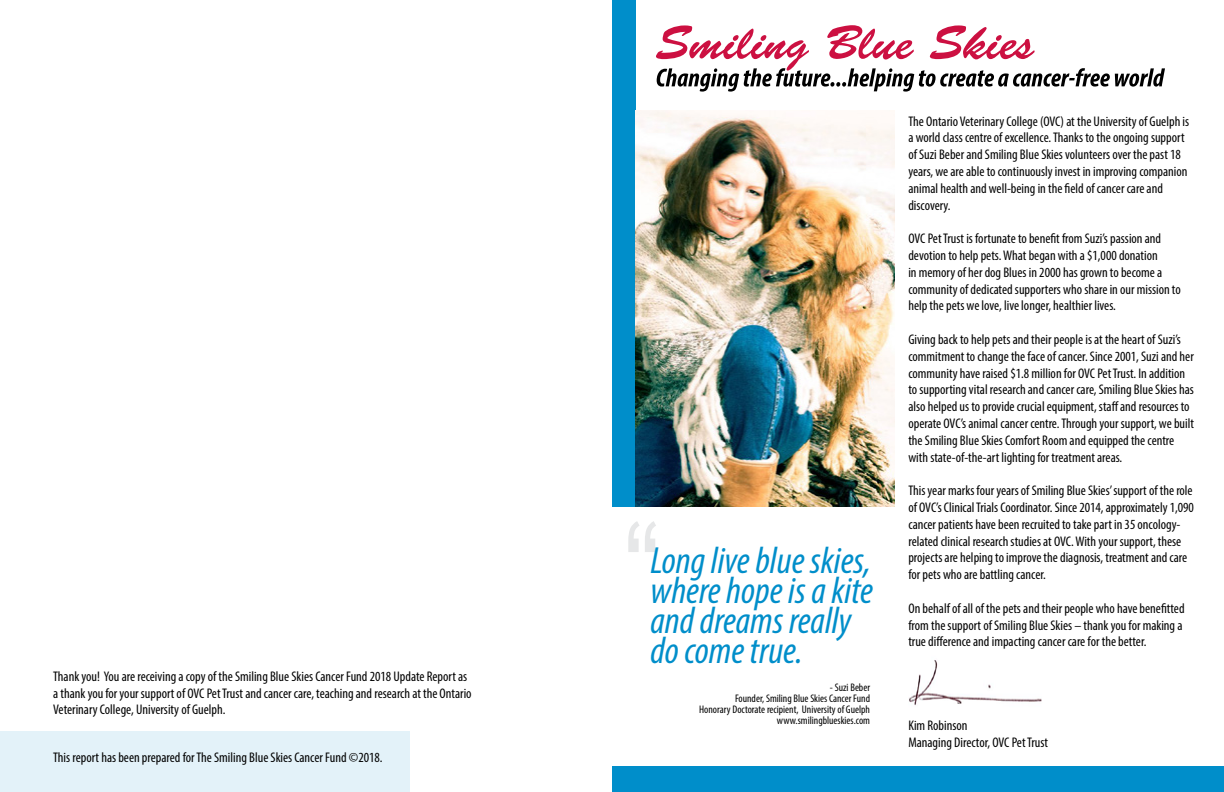
<style>
.page{position:relative;width:1224px;height:792px;background:#fff}
.page>*{position:absolute;margin:0;border:0;box-sizing:border-box;transform-origin:0 0}
.t1{font:italic condensed 38px/30px "Myriad Pro";color:#008eca}
.t2{font:condensed 14px/16.8px "Myriad Pro";color:#000}
.t3{font:condensed 11px "Myriad Pro";color:#000}
</style>
<div class="page">
<img style="left:909px;top:660px;width:133px;height:45px">
<svg style="left:628px;top:521px;width:28px;height:31px"></svg>
<div style="left:612px;top:767px;width:612px;height:25px;background:#008eca"></div>
<svg style="left:656px;top:25px;width:509px;height:67px"></svg>
<div style="left:612px;top:0;width:23px;height:506px;background:#008eca"></div>
<img style="left:635px;top:110px;width:260px;height:396px">
<div style="left:0;top:731px;width:410px;height:61px;background:#e3f2f9"></div>
<p class="t2" style="left:53px;top:668px;width:420px">Thank you! You are receiving a copy of the Smiling Blue Skies Cancer Fund 2018 Update Report as a thank you for your support of OVC Pet Trust and cancer care, teaching and research at the Ontario<br>Veterinary College, University of Guelph.</p>
<p class="t2" style="left:53px;top:749px;width:331px">This report has been prepared for The Smiling Blue Skies Cancer Fund ©2018.</p>
<p class="t1" style="left:650px;top:545px;width:224px">Long live blue skies, where hope is a kite and dreams really do come true.</p>
<p class="t3" style="left:830px;top:681px;width:42px">- Suzi Beber</p>
<p class="t3" style="left:735px;top:692px;width:137px">Founder, Smiling Blue Skies Cancer Fund</p>
<p class="t3" style="left:699px;top:703px;width:172px">Honorary Doctorate recipient, University of Guelph</p>
<p class="t3" style="left:777px;top:714px;width:95px">www.smilingblueskies.com</p>
<p class="t2" style="left:908px;top:112px;width:282px">The Ontario Veterinary College (OVC) at the University of Guelph is a world class centre of excellence. Thanks to the ongoing support of Suzi Beber and Smiling Blue Skies volunteers over the past 18 years, we are able to continuously invest in improving companion animal health and well-being in the field of cancer care and discovery.</p>
<p class="t2" style="left:908px;top:230px;width:274px">OVC Pet Trust is fortunate to benefit from Suzi’s passion and devotion to help pets. What began with a $1,000 donation<br>in memory of her dog Blues in 2000 has grown to become a community of dedicated supporters who share in our mission to help the pets we love, live longer, healthier lives.</p>
<p class="t2" style="left:908px;top:331px;width:287px">Giving back to help pets and their people is at the heart of Suzi’s commitment to change the face of cancer. Since 2001, Suzi and her community have raised $1.8 million for OVC Pet Trust. In addition to supporting vital research and cancer care, Smiling Blue Skies has also helped us to provide crucial equipment, staff and resources to operate OVC’s animal cancer centre. Through your support, we built the Smiling Blue Skies Comfort Room and equipped the centre with state-of-the-art lighting for treatment areas.</p>
<p class="t2" style="left:908px;top:482px;width:287px">This year marks four years of Smiling Blue Skies’ support of the role of OVC’s Clinical Trials Coordinator. Since 2014, approximately 1,090 cancer patients have been recruited to take part in 35 oncology&shy;related clinical research studies at OVC. With your support, these projects are helping to improve the diagnosis, treatment and care for pets who are battling cancer.</p>
<p class="t2" style="left:908px;top:600px;width:278px">On behalf of all of the pets and their people who have benefitted from the support of Smiling Blue Skies – thank you for making a true difference and impacting cancer care for the better.</p>
<p class="t2" style="left:908px;top:717px;width:61px">Kim Robinson</p>
<p class="t2" style="left:908px;top:734px;width:141px">Managing Director, OVC Pet Trust</p>
</div>
